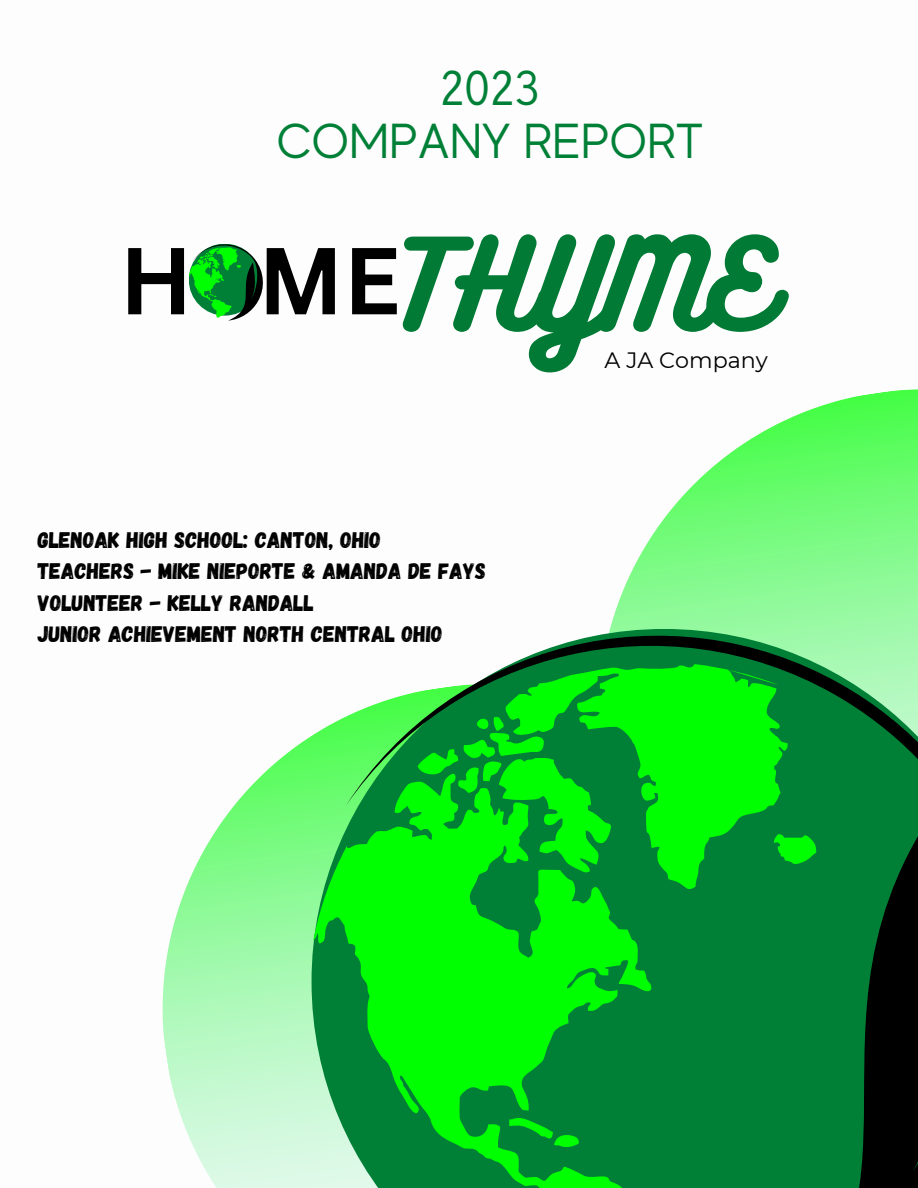
<style>
.page{position:relative;width:918px;height:1188px;background:#fff}
.page>*{position:absolute;margin:0;border:0;box-sizing:border-box;transform-origin:0 0}
.t1{font:112.35px "Bukhari Script";color:#007a34}
.t2{font:49.05px/52.8px "MADE Evolve Sans";color:#008037;text-align:center}
.t3{font:22.5px/31.3px "Gagalin";color:#000}
.t4{font:22.2px "Montserrat";color:#000}
</style>
<div class="page">
<svg style="left:162px;top:735px;width:150px;height:453px"></svg>
<svg style="left:625px;top:389px;width:293px;height:197px"></svg>
<svg style="left:511px;top:586px;width:407px;height:602px;background:#398a54"></svg>
<svg style="left:313px;top:664px;width:503px;height:524px;background:#0db82b"></svg>
<svg style="left:189px;top:244px;width:74px;height:77px"></svg>
<h2 class="t2" style="left:277px;top:62px;width:428px">2023<br>COMPANY REPORT</h2>
<h1 class="t1" style="left:120px;top:212px;width:652px"><sup>H</sup> <sup>ME</sup>THYME</h1>
<p class="t4" style="left:605px;top:346px;width:165px">A JA Company</p>
<p class="t3" style="left:38px;top:523px;width:450px">GLENOAK HIGH SCHOOL: CANTON, OHIO<br>TEACHERS - MIKE NIEPORTE &amp; AMANDA DE FAYS VOLUNTEER - KELLY RANDALL<br>JUNIOR ACHIEVEMENT NORTH CENTRAL OHIO</p>
</div>
